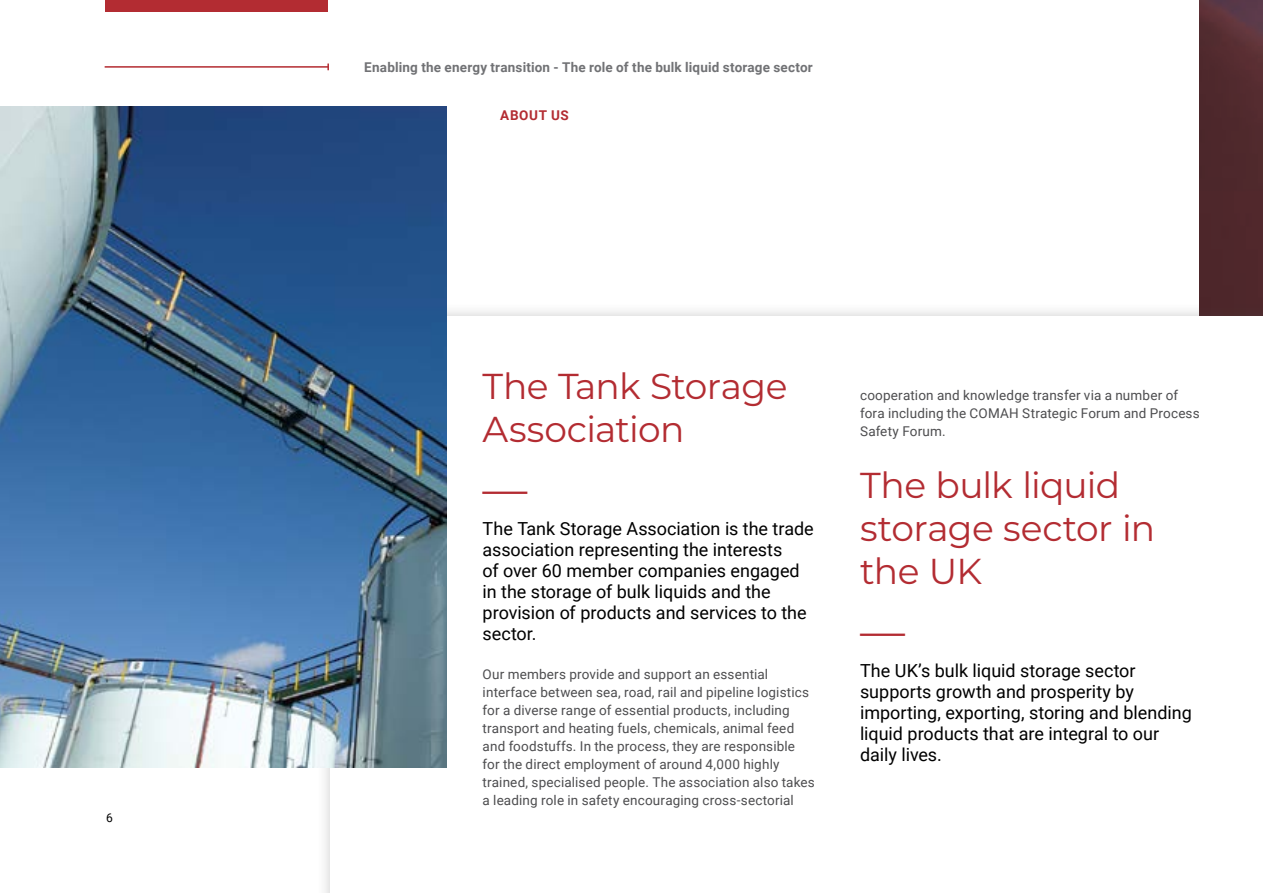
<style>
.page{position:relative;width:1263px;height:893px;background:#fff}
.page>*{position:absolute;margin:0;border:0;box-sizing:border-box;transform-origin:0 0}
.t1{font:45px "Montserrat";color:#b32c32}
.t2{font:36px/43.2px "Montserrat";letter-spacing:-.015em;color:#b32c32}
.t3{font:18px/21px "Roboto";color:#000}
.t4{font:13.5px/18px "Roboto";letter-spacing:.01em;color:#4d4d4f}
.t5{font:700 13.5px "Roboto";letter-spacing:.015em;color:#717275}
.t6{font:700 13.5px "Roboto";letter-spacing:.05em;color:#b32c32}
.t7{font:12px "Roboto";color:#000}
</style>
<div class="page">
<img style="left:1200px;top:0;width:63px;height:302px">
<div style="left:316px;top:302px;width:947px;height:591px;background:#4d4d4f;opacity:.3"></div>
<div style="left:331px;top:317px;width:932px;height:576px;background:#fff"></div>
<img style="left:0;top:106px;width:447px;height:661px">
<hr style="left:105px;top:66px;width:223px;height:2px;background:#b32c32">
<svg style="left:327px;top:64px;width:2px;height:6px"></svg>
<div style="left:105px;top:0;width:223px;height:12px;background:#b32c32"></div>
<p class="t7" style="left:106px;top:809px;width:8px">6</p>
<p class="t5" style="left:364px;top:57px;width:450px">Enabling the energy transition - The role of the bulk liquid storage sector</p>
<p class="t6" style="left:500px;top:106px;width:70px">ABOUT US</p>
<h2 class="t2" style="left:483px;top:363px;width:306px">The Tank Storage<br>Association</h2>
<h1 class="t1" style="left:483px;top:458px;width:46px">—</h1>
<h3 class="t3" style="left:483px;top:517px;width:333px">The Tank Storage Association is the trade association representing the interests<br>of over 60 member companies engaged in the storage of bulk liquids and the provision of products and services to the sector.</h3>
<p class="t4" style="left:483px;top:664px;width:334px">Our members provide and support an essential interface between sea, road, rail and pipeline logistics for a diverse range of essential products, including transport and heating fuels, chemicals, animal feed and foodstuffs. In the process, they are responsible for the direct employment of around 4,000 highly trained, specialised people. The association also takes a leading role in safety encouraging cross-sectorial</p>
<p class="t4" style="left:860px;top:386px;width:341px">cooperation and knowledge transfer via a number of fora including the COMAH Strategic Forum and Process<br>Safety Forum.</p>
<h2 class="t2" style="left:860px;top:462px;width:297px">The bulk liquid storage sector in the UK</h2>
<h1 class="t1" style="left:860px;top:600px;width:46px">—</h1>
<h3 class="t3" style="left:860px;top:659px;width:333px">The UK’s bulk liquid storage sector supports growth and prosperity by importing, exporting, storing and blending liquid products that are integral to our daily lives.</h3>
</div>
